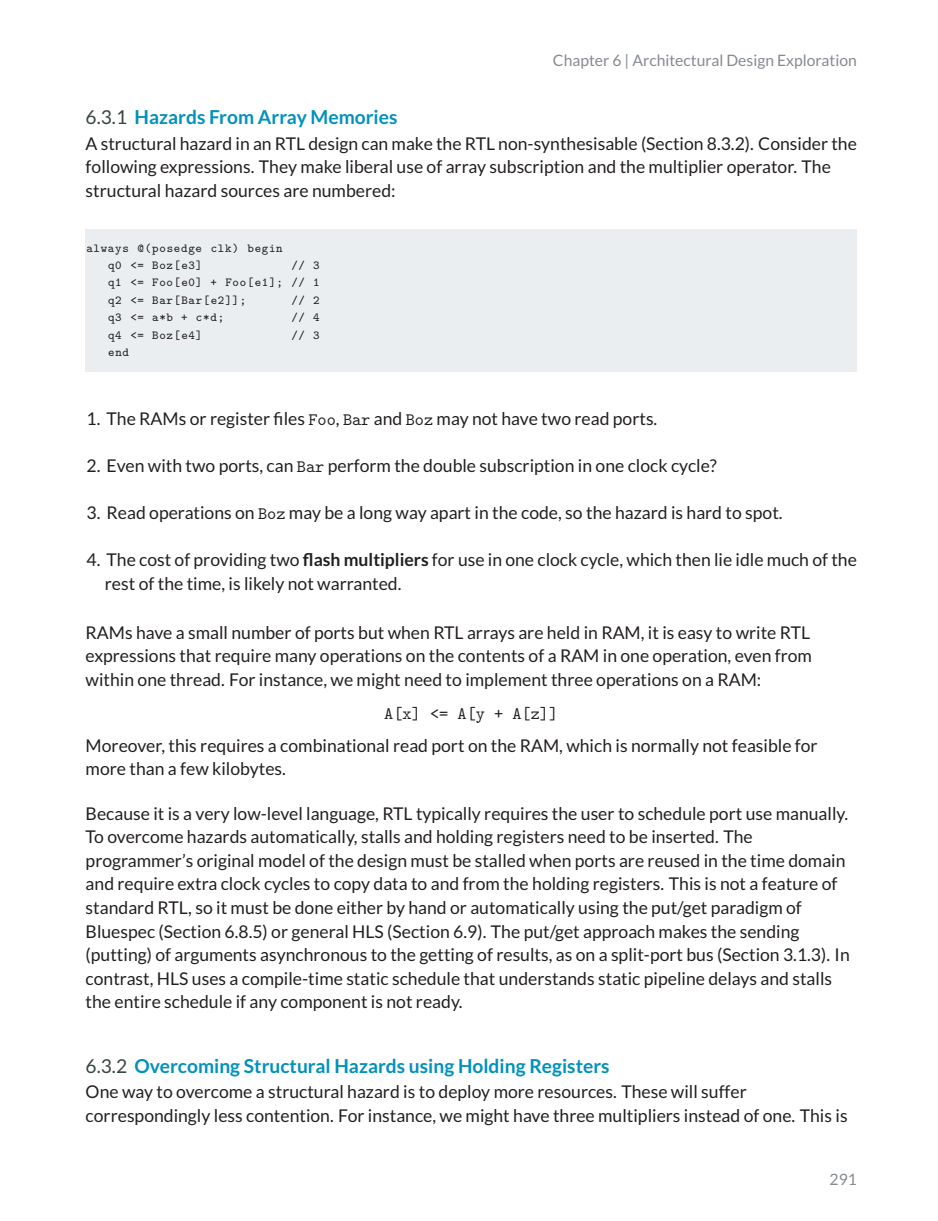
<style>
.page{position:relative;width:938px;height:1221px;background:#fff}
.page>*{position:absolute;margin:0;border:0;box-sizing:border-box;transform-origin:0 0}
.t1{font:700 19.25px "Lato";color:#0091bd}
.t2{font:17.5px/23.6px "Lato";color:#231f20}
.t3{font:17.5px "LM Mono 10";color:#231f20}
.t4{font:15.75px "Lato";color:#868a90}
.t5{font:12.25px/17.5px "LM Mono 8";letter-spacing:.05em;color:#231f20}
.s1{font-weight:400;color:#364742}
.s2{font-family:"LM Mono 10"}
.s3{font-weight:700}
</style>
<div class="page">
<div style="left:86px;top:229px;width:771px;height:10px;background:#ebeef0"></div>
<div style="left:86px;top:239px;width:10px;height:18px;background:#ebeef0"></div>
<div style="left:96px;top:239px;width:750px;height:18px;background:#ebeef0"></div>
<div style="left:846px;top:239px;width:11px;height:18px;background:#ebeef0"></div>
<div style="left:86px;top:257px;width:10px;height:17px;background:#ebeef0"></div>
<div style="left:96px;top:257px;width:750px;height:17px;background:#ebeef0"></div>
<div style="left:846px;top:257px;width:11px;height:17px;background:#ebeef0"></div>
<div style="left:86px;top:274px;width:10px;height:18px;background:#ebeef0"></div>
<div style="left:96px;top:274px;width:750px;height:18px;background:#ebeef0"></div>
<div style="left:846px;top:274px;width:11px;height:18px;background:#ebeef0"></div>
<div style="left:86px;top:292px;width:10px;height:17px;background:#ebeef0"></div>
<div style="left:96px;top:292px;width:750px;height:17px;background:#ebeef0"></div>
<div style="left:846px;top:292px;width:11px;height:17px;background:#ebeef0"></div>
<div style="left:86px;top:309px;width:10px;height:17px;background:#ebeef0"></div>
<div style="left:96px;top:309px;width:750px;height:17px;background:#ebeef0"></div>
<div style="left:846px;top:309px;width:11px;height:17px;background:#ebeef0"></div>
<div style="left:86px;top:326px;width:10px;height:18px;background:#ebeef0"></div>
<div style="left:96px;top:326px;width:750px;height:18px;background:#ebeef0"></div>
<div style="left:846px;top:326px;width:11px;height:18px;background:#ebeef0"></div>
<div style="left:86px;top:344px;width:10px;height:17px;background:#ebeef0"></div>
<div style="left:96px;top:344px;width:750px;height:17px;background:#ebeef0"></div>
<div style="left:846px;top:344px;width:11px;height:17px;background:#ebeef0"></div>
<div style="left:86px;top:361px;width:771px;height:11px;background:#ebeef0"></div>
<p class="t4" style="left:553px;top:51px;width:305px">Chapter 6 | Architectural Design Exploration</p>
<p class="t1" style="left:86px;top:106px;width:313px"><span class="s1">6.3.1</span> Hazards From Array Memories</p>
<p class="t2" style="left:86px;top:132px;width:772px">A structural hazard in an RTL design can make the RTL non-synthesisable (Section 8.3.2). Consider the following expressions. They make liberal use of array subscription and the multiplier operator. The structural hazard sources are numbered:</p>
<p class="t5" style="left:108px;top:238px;width:176px;text-indent:-22px">always @(posedge clk) begin q0 &lt;= Boz[e3]</p>
<p class="t5" style="left:108px;top:256px;width:213px;text-align:justify;text-indent:183px">// 3 q1 &lt;= Foo[e0] + Foo[e1]; // 1 q2 &lt;= Bar[Bar[e2]];</p>
<p class="t5" style="left:291px;top:291px;width:30px">// 2</p>
<p class="t5" style="left:108px;top:308px;width:118px">q3 &lt;= a*b + c*d;</p>
<p class="t5" style="left:291px;top:308px;width:30px">// 4</p>
<p class="t5" style="left:108px;top:326px;width:96px">q4 &lt;= Boz[e4]</p>
<p class="t5" style="left:291px;top:326px;width:30px">// 3</p>
<p class="t5" style="left:108px;top:343px;width:22px">end</p>
<p class="t2" style="left:87px;top:407px;width:572px">1. The RAMs or register files <span class="s2">Foo</span>, <span class="s2">Bar</span> and <span class="s2">Boz</span> may not have two read ports.</p>
<p class="t2" style="left:87px;top:454px;width:632px">2. Even with two ports, can <span class="s2">Bar</span> perform the double subscription in one clock cycle?</p>
<p class="t2" style="left:87px;top:501px;width:697px">3. Read operations on <span class="s2">Boz</span> may be a long way apart in the code, so the hazard is hard to spot.</p>
<p class="t2" style="left:105px;top:548px;width:753px;text-indent:-18px">4. The cost of providing two <span class="s3">flash multipliers</span> for use in one clock cycle, which then lie idle much of the rest of the time, is likely not warranted.</p>
<p class="t2" style="left:86px;top:621px;width:728px;text-align:justify">RAMs have a small number of ports but when RTL arrays are held in RAM, it is easy to write RTL expressions that require many operations on the contents of a RAM in one operation, even from within one thread. For instance, we might need to implement three operations on a RAM:</p>
<p class="t3" style="left:384px;top:701px;width:175px">A[x] &lt;= A[y + A[z]]</p>
<p class="t2" style="left:86px;top:733px;width:733px">Moreover, this requires a combinational read port on the RAM, which is normally not feasible for more than a few kilobytes.</p>
<p class="t2" style="left:86px;top:801px;width:765px">Because it is a very low-level language, RTL typically requires the user to schedule port use manually.<br>To overcome hazards automatically, stalls and holding registers need to be inserted. The programmer’s original model of the design must be stalled when ports are reused in the time domain and require extra clock cycles to copy data to and from the holding registers. This is not a feature of standard RTL, so it must be done either by hand or automatically using the put/get paradigm of Bluespec (Section 6.8.5) or general HLS (Section 6.9). The put/get approach makes the sending (putting) of arguments asynchronous to the getting of results, as on a split-port bus (Section 3.1.3). In contrast, HLS uses a compile-time static schedule that understands static pipeline delays and stalls the entire schedule if any component is not ready.</p>
<p class="t1" style="left:86px;top:1054px;width:525px"><span class="s1">6.3.2</span> Overcoming Structural Hazards using Holding Registers</p>
<p class="t2" style="left:86px;top:1080px;width:763px">One way to overcome a structural hazard is to deploy more resources. These will suffer correspondingly less contention. For instance, we might have three multipliers instead of one. This is</p>
<p class="t4" style="left:829px;top:1169px;width:29px">291</p>
</div>
